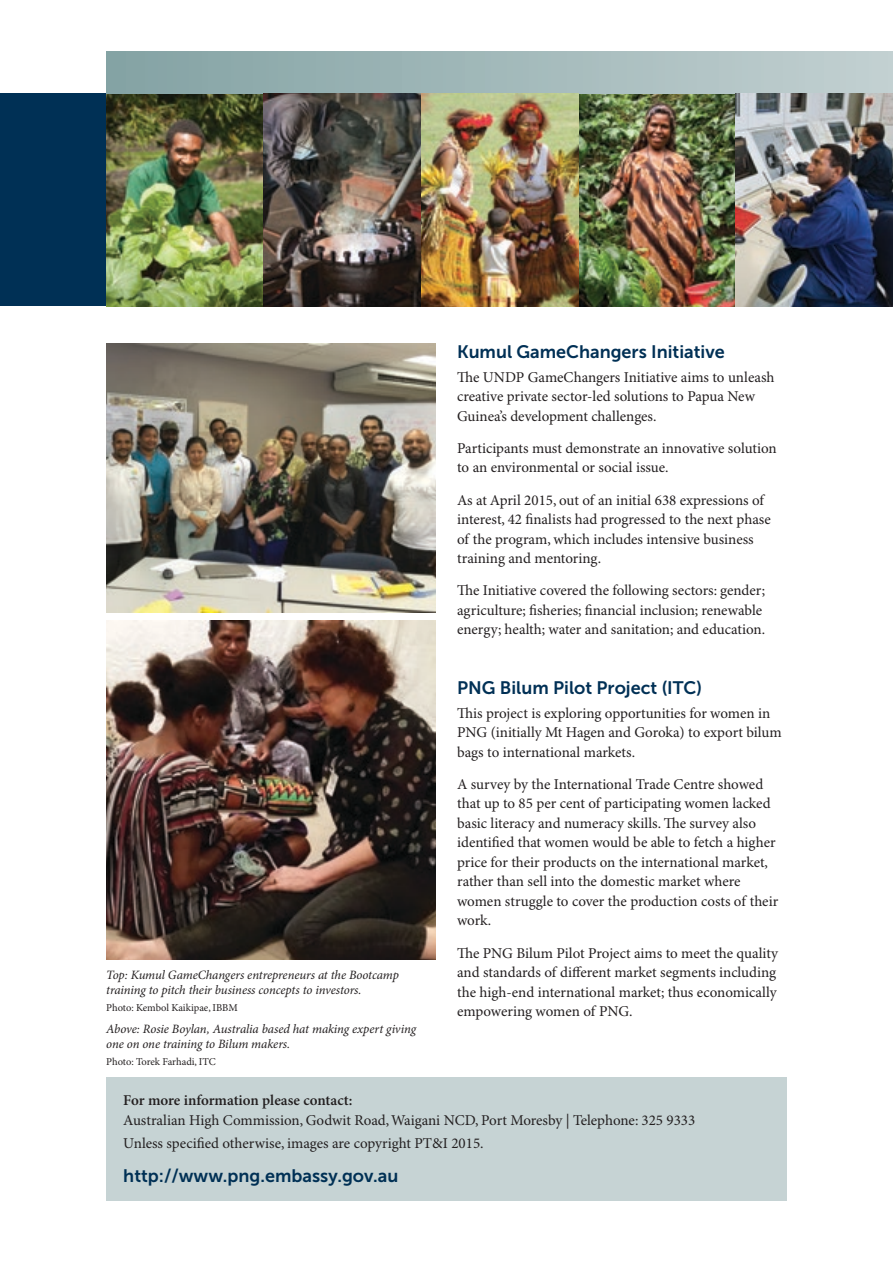
<style>
.page{position:relative;width:893px;height:1263px;background:#fff}
.page>*{position:absolute;margin:0;border:0;box-sizing:border-box;transform-origin:0 0}
.heading_2{font:18px "Museo Sans 700";color:#003055}
.body_text{font:15px/19.5px "Minion Pro";color:#231f20}
.t1{font:italic 12.75px/15.3px "Minion Pro";letter-spacing:-.01em;color:#231f20}
.t2{font:10.5px "Minion Pro";letter-spacing:-.005em;color:#231f20}
.s1{font-weight:600}
</style>
<div class="page">
<div style="left:0;top:94px;width:106px;height:212px;background:#003055"></div>
<img style="left:106px;top:94px;width:787px;height:212px">
<div style="left:106px;top:51px;width:787px;height:43px;background:linear-gradient(to right,#83a2a3,#c2d0d1)"></div>
<div style="left:106px;top:1077px;width:681px;height:123px;background:#c6d3d4"></div>
<img style="left:106px;top:621px;width:330px;height:339px">
<img style="left:106px;top:343px;width:330px;height:269px">
<h1 class="heading_2" style="left:457px;top:342px;width:269px">Kumul GameChangers Initiative</h1>
<p class="body_text" style="left:457px;top:368px;width:319px">The UNDP GameChangers Initiative aims to unleash creative private sector-led solutions to Papua New<br>Guinea’s development challenges.</p>
<p class="body_text" style="left:457px;top:439px;width:321px">Participants must demonstrate an innovative solution to an environmental or social issue.</p>
<p class="body_text" style="left:457px;top:491px;width:315px">As at April 2015, out of an initial 638 expressions of interest, 42 finalists had progressed to the next phase of the program, which includes intensive business training and mentoring.</p>
<p class="body_text" style="left:457px;top:581px;width:310px">The Initiative covered the following sectors: gender; agriculture; fisheries; financial inclusion; renewable energy; health; water and sanitation; and education.</p>
<h1 class="heading_2" style="left:457px;top:677px;width:246px">PNG Bilum Pilot Project (ITC)</h1>
<p class="body_text" style="left:457px;top:704px;width:326px">This project is exploring opportunities for women in<br>PNG (initially Mt Hagen and Goroka) to export bilum bags to international markets.</p>
<p class="body_text" style="left:457px;top:775px;width:323px">A survey by the International Trade Centre showed that up to 85 per cent of participating women lacked basic literacy and numeracy skills. The survey also identified that women would be able to fetch a higher price for their products on the international market, rather than sell into the domestic market where women struggle to cover the production costs of their work.</p>
<p class="body_text" style="left:457px;top:944px;width:322px;text-align:justify">The PNG Bilum Pilot Project aims to meet the quality and standards of different market segments including the high-end international market; thus economically empowering women of PNG.</p>
<p class="t1" style="left:106px;top:967px;width:294px">Top: Kumul GameChangers entrepreneurs at the Bootcamp training to pitch their business concepts to investors.</p>
<p class="t2" style="left:106px;top:1001px;width:133px">Photo: Kembol Kaikipae, IBBM</p>
<p class="t1" style="left:106px;top:1021px;width:311px">Above: Rosie Boylan, Australia based hat making expert giving one on one training to Bilum makers.</p>
<p class="t2" style="left:106px;top:1055px;width:111px">Photo: Torek Farhadi, ITC</p>
<p class="body_text" style="left:123px;top:1091px;width:573px"><span class="s1">For more information please contact:<br></span>Australian High Commission, Godwit Road, Waigani NCD, Port Moresby | Telephone: 325 9333</p>
<p class="body_text" style="left:123px;top:1134px;width:362px">Unless specified otherwise, images are copyright PT&amp;I 2015.</p>
<h1 class="heading_2" style="left:123px;top:1166px;width:277px">http://www.png.embassy.gov.au</h1>
</div>
